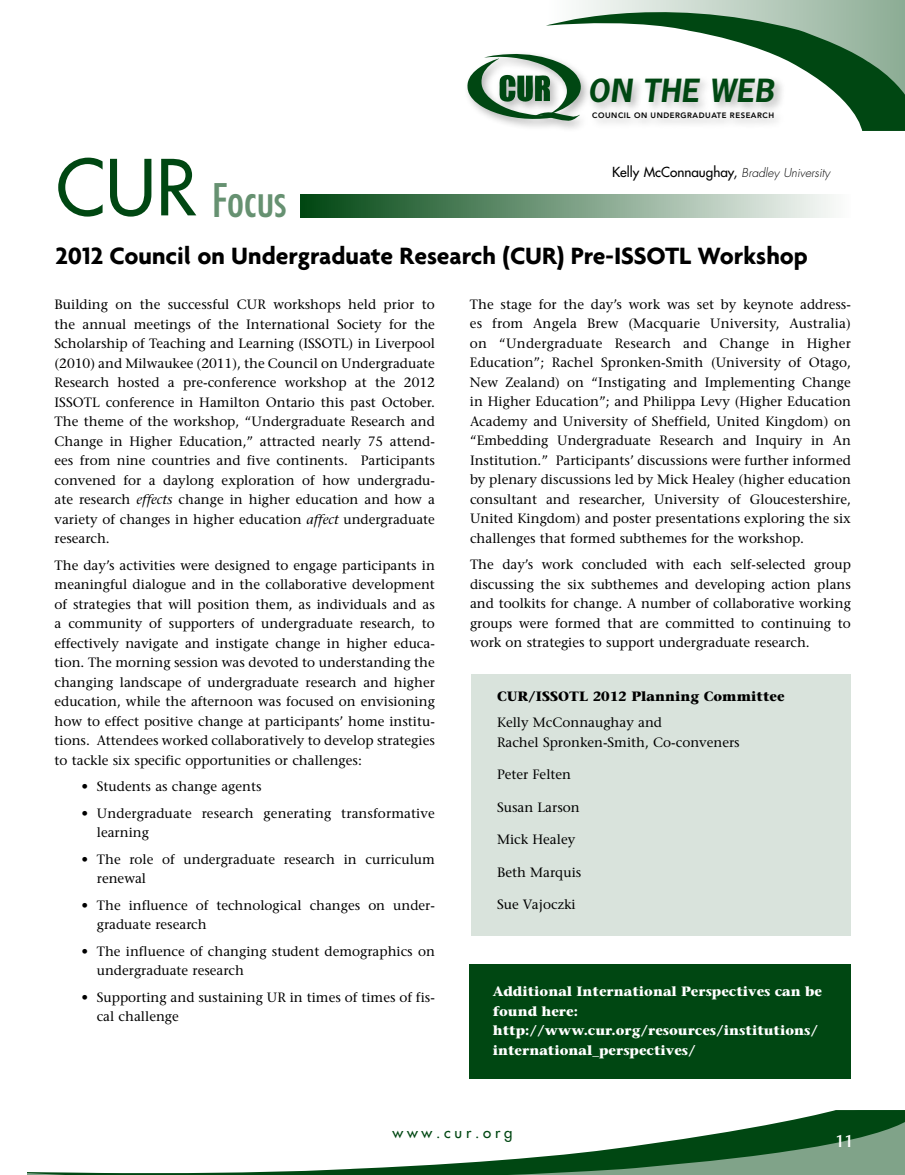
<style>
.page{position:relative;width:905px;height:1175px;background:#fff}
.page>*{position:absolute;margin:0;border:0;box-sizing:border-box;transform-origin:0 0}
.t1{font:condensed 45px "Futura";color:#669171}
.t2{font:italic 700 30px "News Gothic";letter-spacing:.02em;color:#004712}
.t3{font:700 25.5px "Agenda";color:#000}
.t4{font:18px "Castle EF";color:#fff}
.t5{font:15px "Futura";letter-spacing:.25em;color:#004712}
.t6{font:13.5px/19.5px "Stone Serif";color:#000}
.t7{font:700 13.5px/19.5px "Stone Serif";color:#fff}
.t8{font:13.5px "Futura";color:#000}
.t9{font:700 13.5px "Stone Serif";color:#000}
.t10{font:800 7.8px "Avenir";letter-spacing:.07em;color:#000}
.s1{font-stretch:normal;font-size:75px;color:#004712}
.s2{font-weight:300;font-style:italic;font-size:12px}
.s3{font-style:italic}
</style>
<div class="page">
<svg style="left:546px;top:0;width:358px;height:131px"></svg>
<svg style="left:27px;top:1110px;width:877px;height:64px"></svg>
<div style="left:464px;top:50px;width:322px;height:83px;background:#000;opacity:.3"></div>
<svg style="left:467px;top:53px;width:115px;height:69px"></svg>
<div style="left:469px;top:964px;width:381px;height:114px;background:#004712"></div>
<div style="left:471px;top:674px;width:379px;height:262px;background:#d9e3dc"></div>
<div style="left:300px;top:194px;width:550px;height:23px;background:linear-gradient(to right,#004611,#fcfcfc)"></div>
<h2 class="t2" style="left:588px;top:70px;width:188px">ON THE WEB</h2>
<p class="t10" style="left:592px;top:110px;width:183px">COUNCIL ON UNDERGRADUATE RESEARCH</p>
<h1 class="t1" style="left:56px;top:173px;width:232px"><span class="s1">CUR</span> Focus</h1>
<h3 class="t3" style="left:56px;top:240px;width:754px">2012 Council on Undergraduate Research (CUR) Pre-ISSOTL Workshop</h3>
<p class="t8" style="left:612px;top:164px;width:219px">Kelly McConnaughay, <span class="s2">Bradley University</span></p>
<p class="t6" style="left:55px;top:295px;width:382px;text-align:justify">Building on the successful CUR workshops held prior to the annual meetings of the International Society for the Scholarship of Teaching and Learning (ISSOTL) in Liverpool (2010) and Milwaukee (2011), the Council on Undergraduate Research hosted a pre-conference workshop at the 2012<br>ISSOTL conference in Hamilton Ontario this past October.<br>The theme of the workshop, “Undergraduate Research and Change in Higher Education,” attracted nearly 75 attend&shy;ees from nine countries and five continents. Participants convened for a daylong exploration of how undergradu&shy;ate research <span class="s3">effects</span> change in higher education and how a variety of changes in higher education <span class="s3">affect</span> undergraduate research.</p>
<p class="t6" style="left:55px;top:555px;width:382px;text-align:justify">The day’s activities were designed to engage participants in meaningful dialogue and in the collaborative development of strategies that will position them, as individuals and as a community of supporters of undergraduate research, to effectively navigate and instigate change in higher educa&shy;tion. The morning session was devoted to understanding the changing landscape of undergraduate research and higher education, while the afternoon was focused on envisioning how to effect positive change at participants’ home institu&shy;tions. Attendees worked collaboratively to develop strategies to tackle six specific opportunities or challenges:</p>
<p class="t6" style="left:82px;top:776px;width:181px">• Students as change agents</p>
<p class="t6" style="left:97px;top:803px;width:339px;text-indent:-15px">• Undergraduate research generating transformative learning</p>
<p class="t6" style="left:97px;top:849px;width:339px;text-indent:-15px">• The role of undergraduate research in curriculum renewal</p>
<p class="t6" style="left:97px;top:895px;width:339px;text-indent:-15px">• The influence of technological changes on under&shy;graduate research</p>
<p class="t6" style="left:97px;top:941px;width:339px;text-indent:-15px">• The influence of changing student demographics on undergraduate research</p>
<p class="t6" style="left:97px;top:987px;width:339px;text-indent:-15px">• Supporting and sustaining UR in times of times of fis&shy;cal challenge</p>
<p class="t6" style="left:470px;top:294px;width:382px;text-align:justify">The stage for the day’s work was set by keynote address&shy;es from Angela Brew (Macquarie University, Australia) on “Undergraduate Research and Change in Higher Education”; Rachel Spronken-Smith (University of Otago, New Zealand) on “Instigating and Implementing Change in Higher Education”; and Philippa Levy (Higher Education Academy and University of Sheffield, United Kingdom) on “Embedding Undergraduate Research and Inquiry in An Institution.” Participants’ discussions were further informed by plenary discussions led by Mick Healey (higher education consultant and researcher, University of Gloucestershire, United Kingdom) and poster presentations exploring the six challenges that formed subthemes for the workshop.</p>
<p class="t6" style="left:470px;top:555px;width:382px;text-align:justify">The day’s work concluded with each self-selected group discussing the six subthemes and developing action plans and toolkits for change. A number of collaborative working groups were formed that are committed to continuing to work on strategies to support undergraduate research.</p>
<p class="t9" style="left:497px;top:687px;width:289px">CUR/ISSOTL 2012 Planning Committee</p>
<p class="t6" style="left:497px;top:712px;width:244px">Kelly McConnaughay and<br>Rachel Spronken-Smith, Co-conveners</p>
<p class="t6" style="left:497px;top:764px;width:76px">Peter Felten</p>
<p class="t6" style="left:497px;top:797px;width:84px">Susan Larson</p>
<p class="t6" style="left:497px;top:829px;width:80px">Mick Healey</p>
<p class="t6" style="left:497px;top:862px;width:86px">Beth Marquis</p>
<p class="t6" style="left:497px;top:894px;width:80px">Sue Vajoczki</p>
<p class="t7" style="left:492px;top:981px;width:331px">Additional International Perspectives can be found here: http://www.cur.org/resources/institutions/ international_perspectives/</p>
<p class="t5" style="left:392px;top:1123px;width:121px">www.cur.org</p>
<h3 class="t4" style="left:835px;top:1130px;width:20px">11</h3>
</div>
